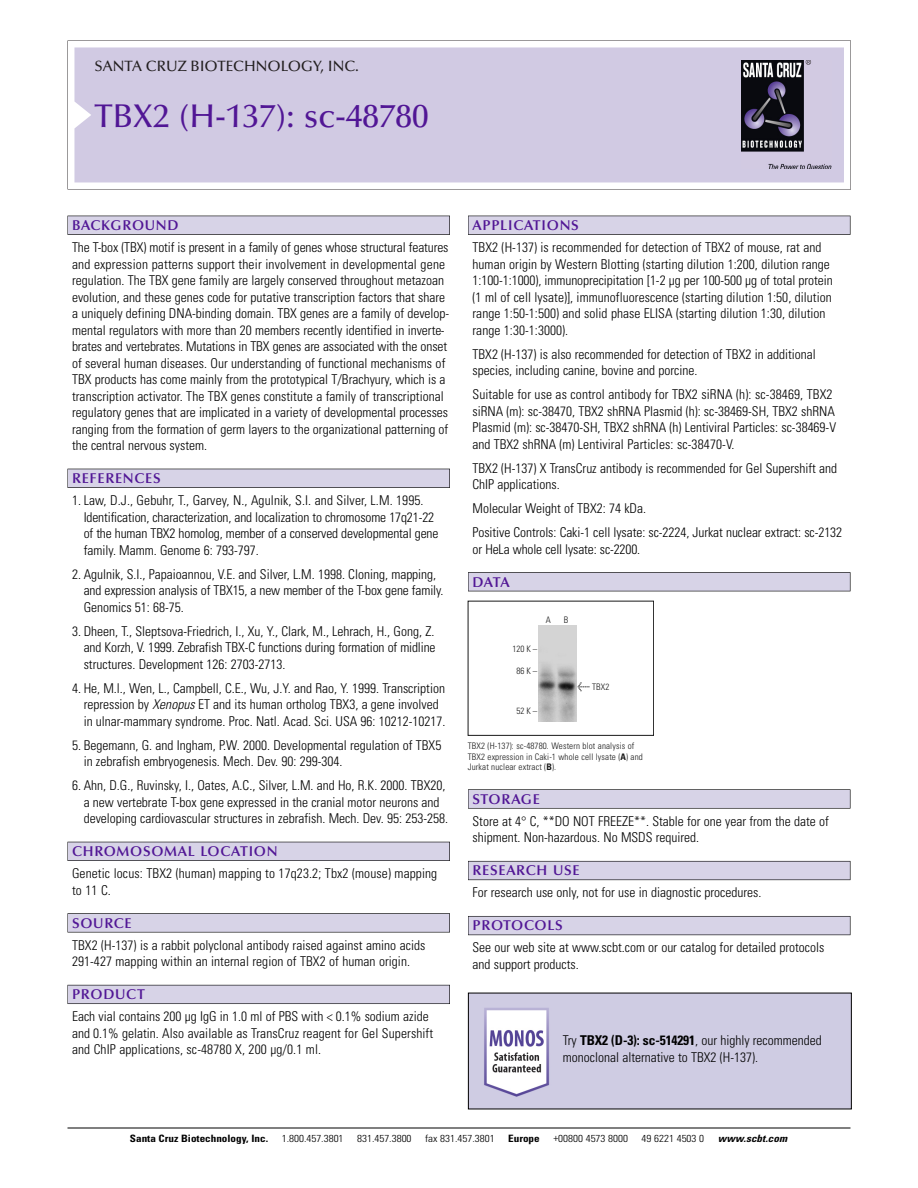
<style>
.page{position:relative;width:918px;height:1188px;background:#fff}
.page>*{position:absolute;margin:0;border:0;box-sizing:border-box;transform-origin:0 0}
.t1{font:500 33px "Optima";color:#511695}
.t2{font:500 15px "Optima";color:#231f20}
.t3{font:600 14.25px "Optima";letter-spacing:.05em;color:#511695}
.t4{font:300 condensed 13.5px/16.5px "Univers";color:#000}
.t5{font:300 condensed 10.2px "Univers";color:#000;scale:1.1 1}
.t6{font:700 condensed 10.2px "Univers";color:#000;scale:1.1 1}
.t7{font:italic 700 condensed 10.2px "Univers";letter-spacing:.005em;color:#000;scale:1.1 1}
.t8{font:9px/10.5px "Univers Condensed Light+USXGDQ";letter-spacing:.015em;color:#191919}
.s1{font-style:italic}
.s2{font-family:"Meta Plus Book Roman+ISHJYW";font-size:10.5px}
.s3{font-family:"Univers Condensed Bold+GLDMLY"}
.s4{font-weight:700}
</style>
<div class="page">
<svg style="left:68px;top:40px;width:783px;height:149px"></svg>
<div style="left:74px;top:47px;width:770px;height:135px;background:#d1cae3"></div>
<img style="left:741px;top:60px;width:90px;height:108px">
<div style="left:68px;top:216px;width:382px;height:19px;background:#525155"></div>
<div style="left:68px;top:216px;width:381px;height:18px;background:#d7d3e7"></div>
<div style="left:68px;top:469px;width:382px;height:19px;background:#515055"></div>
<div style="left:68px;top:469px;width:381px;height:18px;background:#d7d3e7"></div>
<div style="left:68px;top:842px;width:382px;height:19px;background:#525158"></div>
<div style="left:68px;top:842px;width:381px;height:18px;background:#d7d3e7"></div>
<div style="left:68px;top:913px;width:382px;height:19px;background:#575759"></div>
<div style="left:68px;top:914px;width:381px;height:18px;background:#d7d3e7"></div>
<div style="left:68px;top:985px;width:382px;height:19px;background:#5b5a62"></div>
<div style="left:68px;top:985px;width:381px;height:18px;background:#d7d3e7"></div>
<div style="left:468px;top:216px;width:382px;height:19px;background:#525155"></div>
<div style="left:468px;top:216px;width:382px;height:18px;background:#d7d3e7"></div>
<div style="left:468px;top:572px;width:382px;height:19px;background:#525155"></div>
<div style="left:468px;top:573px;width:382px;height:18px;background:#d7d3e7"></div>
<div style="left:468px;top:789px;width:382px;height:20px;background:#666667"></div>
<div style="left:468px;top:790px;width:382px;height:18px;background:#d7d3e7"></div>
<div style="left:468px;top:861px;width:382px;height:19px;background:#66646d"></div>
<div style="left:468px;top:862px;width:382px;height:18px;background:#d7d3e7"></div>
<div style="left:468px;top:916px;width:382px;height:19px;background:#5b5961"></div>
<div style="left:468px;top:917px;width:382px;height:18px;background:#d7d3e7"></div>
<hr style="left:68px;top:1128px;width:782px;height:1px;background:#000">
<div style="left:468px;top:601px;width:186px;height:135px;border:1px solid #191919"></div>
<img style="left:538px;top:626px;width:39px;height:95px">
<img style="left:470px;top:995px;width:380px;height:112px">
<p class="t2" style="left:94px;top:61px;width:266px">SANTA CRUZ BIOTECHNOLOGY, INC.</p>
<h1 class="t1" style="left:94px;top:103px;width:336px">TBX2 (H-137): sc-48780</h1>
<p class="t3" style="left:72px;top:219px;width:108px">BACKGROUND</p>
<p class="t4" style="left:72px;top:240px;width:379px">The T-box (TBX) motif is present in a family of genes whose structural features and expression patterns support their involvement in developmental gene regulation. The TBX gene family are largely conserved throughout metazoan evolution, and these genes code for putative transcription factors that share a uniquely defining DNA-binding domain. TBX genes are a family of develop&shy;mental regulators with more than 20 members recently identified in inverte&shy;brates and vertebrates. Mutations in TBX genes are associated with the onset of several human diseases. Our understanding of functional mechanisms of TBX products has come mainly from the prototypical T/Brachyury, which is a transcription activator. The TBX genes constitute a family of transcriptional regulatory genes that are implicated in a variety of developmental processes ranging from the formation of germ layers to the organizational patterning of the central nervous system.</p>
<p class="t3" style="left:72px;top:473px;width:90px">REFERENCES</p>
<p class="t4" style="left:84px;top:493px;width:356px;text-indent:-12px">1. Law, D.J., Gebuhr, T., Garvey, N., Agulnik, S.I. and Silver, L.M. 1995.<br>Identification, characterization, and localization to chromosome 17q21-22 of the human TBX2 homolog, member of a conserved developmental gene family. Mamm. Genome 6: 793-797.</p>
<p class="t4" style="left:84px;top:567px;width:361px;text-indent:-12px">2. Agulnik, S.I., Papaioannou, V.E. and Silver, L.M. 1998. Cloning, mapping, and expression analysis of TBX15, a new member of the T-box gene family.<br>Genomics 51: 68-75.</p>
<p class="t4" style="left:84px;top:624px;width:353px;text-align:justify;text-indent:-12px">3. Dheen, T., Sleptsova-Friedrich, I., Xu, Y., Clark, M., Lehrach, H., Gong, Z. and Korzh, V. 1999. Zebrafish TBX-C functions during formation of midline structures. Development 126: 2703-2713.</p>
<p class="t4" style="left:84px;top:681px;width:363px;text-indent:-12px">4. He, M.l., Wen, L., Campbell, C.E., Wu, J.Y. and Rao, Y. 1999. Transcription repression by <span class="s1">Xenopus</span> ET and its human ortholog TBX3, a gene involved in ulnar-mammary syndrome. Proc. Natl. Acad. Sci. USA 96: 10212-10217.</p>
<p class="t4" style="left:84px;top:738px;width:359px;text-indent:-12px">5. Begemann, G. and Ingham, P.W. 2000. Developmental regulation of TBX5 in zebrafish embryogenesis. Mech. Dev. 90: 299-304.</p>
<p class="t4" style="left:84px;top:778px;width:366px;text-indent:-12px">6. Ahn, D.G., Ruvinsky, I., Oates, A.C., Silver, L.M. and Ho, R.K. 2000. TBX20, a new vertebrate T-box gene expressed in the cranial motor neurons and developing cardiovascular structures in zebrafish. Mech. Dev. 95: 253-258.</p>
<p class="t3" style="left:72px;top:846px;width:207px">CHROMOSOMAL LOCATION</p>
<p class="t4" style="left:72px;top:866px;width:367px">Genetic locus: TBX2 (human) mapping to 17q23.2; Tbx2 (mouse) mapping to 11 C.</p>
<p class="t3" style="left:72px;top:917px;width:61px">SOURCE</p>
<p class="t4" style="left:72px;top:938px;width:355px">TBX2 (H-137) is a rabbit polyclonal antibody raised against amino acids<br>291-427 mapping within an internal region of TBX2 of human origin.</p>
<p class="t3" style="left:72px;top:989px;width:74px">PRODUCT</p>
<p class="t4" style="left:72px;top:1009px;width:363px">Each vial contains 200 µg IgG in 1.0 ml of PBS with &lt; 0.1% sodium azide and 0.1% gelatin. Also available as TransCruz reagent for Gel Supershift and ChIP applications, sc-48780 X, 200 µg/0.1 ml.</p>
<p class="t3" style="left:473px;top:219px;width:108px">APPLICATIONS</p>
<p class="t4" style="left:473px;top:240px;width:362px">TBX2 (H-137) is recommended for detection of TBX2 of mouse, rat and human origin by Western Blotting (starting dilution 1:200, dilution range 1:100-1:1000), immunoprecipitation [1-2 µg per 100-500 µg of total protein (1 ml of cell lysate)], immunofluorescence (starting dilution 1:50, dilution range 1:50-1:500) and solid phase ELISA (starting dilution 1:30, dilution range 1:30-1:3000).</p>
<p class="t4" style="left:473px;top:347px;width:345px">TBX2 (H-137) is also recommended for detection of TBX2 in additional species, including canine, bovine and porcine.</p>
<p class="t4" style="left:473px;top:387px;width:365px">Suitable for use as control antibody for TBX2 siRNA (h): sc-38469, TBX2 siRNA (m): sc-38470, TBX2 shRNA Plasmid (h): sc-38469-SH, TBX2 shRNA Plasmid (m): sc-38470-SH, TBX2 shRNA (h) Lentiviral Particles: sc-38469-V and TBX2 shRNA (m) Lentiviral Particles: sc-38470-V.</p>
<p class="t4" style="left:473px;top:461px;width:366px">TBX2 (H-137) X TransCruz antibody is recommended for Gel Supershift and<br>ChIP applications.</p>
<p class="t4" style="left:473px;top:497px;width:371px;line-height:24px">Molecular Weight of TBX2: 74 kDa.<br>Positive Controls: Caki-1 cell lysate: sc-2224, Jurkat nuclear extract: sc-2132</p>
<p class="t4" style="left:473px;top:542px;width:169px">or HeLa whole cell lysate: sc-2200.</p>
<p class="t3" style="left:473px;top:576px;width:39px">DATA</p>
<p class="t8" style="left:546px;top:615px;width:7px">A</p>
<p class="t8" style="left:564px;top:615px;width:6px">B</p>
<p class="t8" style="left:512px;top:644px;width:26px">120 K –</p>
<p class="t8" style="left:516px;top:666px;width:22px">86K–</p>
<p class="t8" style="left:516px;top:706px;width:22px">52K–</p>
<p class="t8" style="left:578px;top:682px;width:34px"><span class="s2">&lt;</span> TBX2</p>
<p class="t8" style="left:468px;top:742px;width:177px">TBX2 (H-137): sc-48780. Western blot analysis of<br>TBX2 expression in Caki-1 whole cell lysate (<span class="s3">A</span>) and<br>Jurkat nuclear extract (<span class="s3">B</span>).</p>
<p class="t3" style="left:473px;top:793px;width:69px">STORAGE</p>
<p class="t4" style="left:473px;top:814px;width:358px">Store at 4° C, **DO NOT FREEZE**. Stable for one year from the date of shipment. Non-hazardous. No MSDS required.</p>
<p class="t3" style="left:473px;top:865px;width:109px">RESEARCH USE</p>
<p class="t4" style="left:473px;top:886px;width:290px">For research use only, not for use in diagnostic procedures.</p>
<p class="t3" style="left:473px;top:920px;width:92px">PROTOCOLS</p>
<p class="t4" style="left:473px;top:941px;width:353px">See our web site at www.scbt.com or our catalog for detailed protocols and support products.</p>
<p class="t4" style="left:563px;top:1034px;width:261px">Try <span class="s4">TBX2 (D-3): sc-514291</span>, our highly recommended monoclonal alternative to TBX2 (H-137).</p>
<p class="t6" style="left:130px;top:1135px;width:127px">Santa Cruz Biotechnology, Inc.</p>
<p class="t5" style="left:282px;top:1135px;width:58px">1.800.457.3801</p>
<p class="t5" style="left:357px;top:1135px;width:51px">831.457.3800</p>
<p class="t5" style="left:425px;top:1135px;width:65px">fax 831.457.3801</p>
<p class="t6" style="left:508px;top:1135px;width:30px">Europe</p>
<p class="t5" style="left:553px;top:1135px;width:69px">+00800 4573 8000</p>
<p class="t5" style="left:642px;top:1135px;width:58px">49 6221 4503 0</p>
<p class="t7" style="left:718px;top:1135px;width:64px">www.scbt.com</p>
</div>
